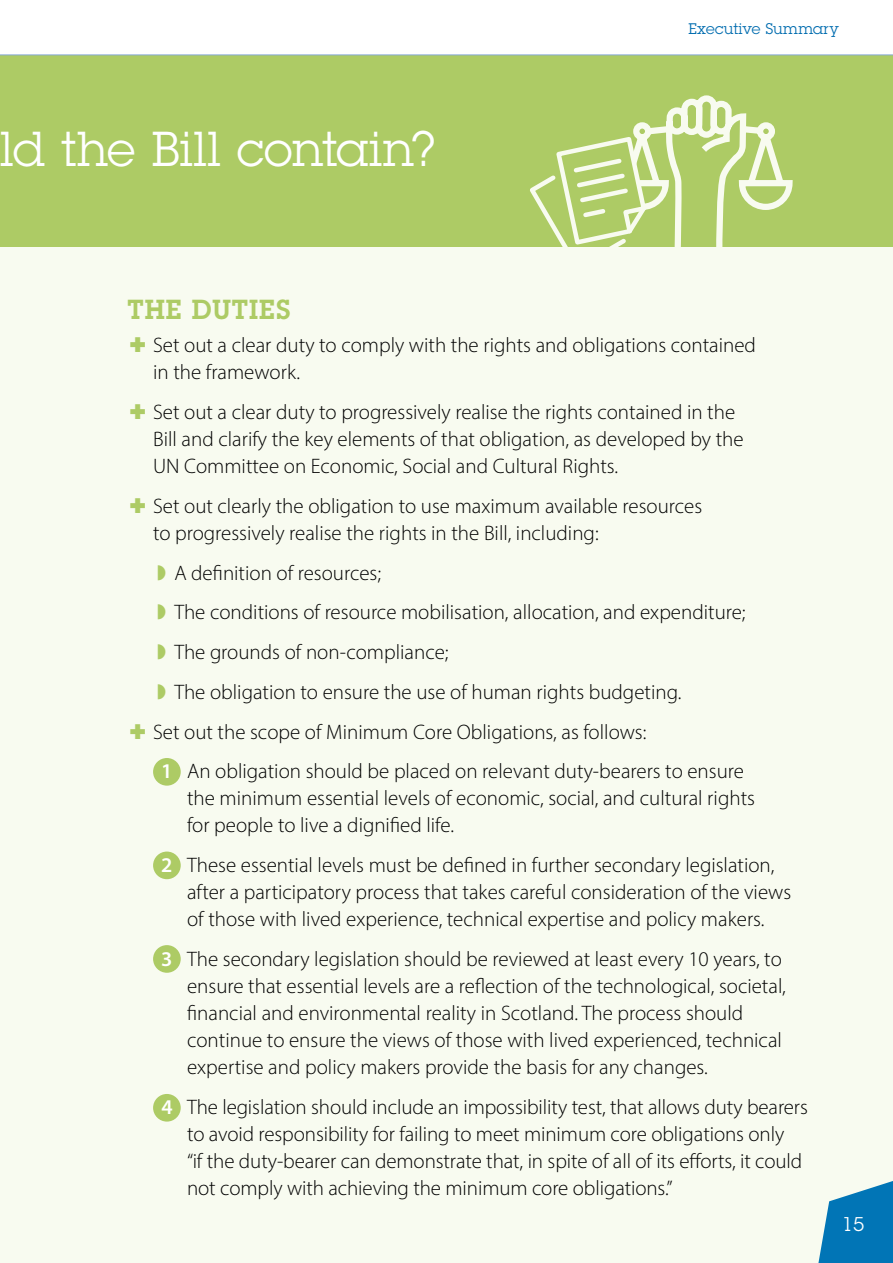
<style>
.page{position:relative;width:893px;height:1263px;background:#fff}
.page>*{position:absolute;margin:0;border:0;box-sizing:border-box;transform-origin:0 0}
.t1{font:48px "Lubalin Graph LT";letter-spacing:.01em;color:#fff}
.t2{font:600 27px "Lubalin Graph LT";letter-spacing:.035em;color:#adcb65}
.t3{font:300 21px/27px "Myriad Pro";color:#000}
.t4{font:19.5px "Lubalin Graph LT";color:#fff}
.t5{font:15px "Lubalin Graph LT";letter-spacing:.02em;color:#006caf}
.s1{color:#adcb65}
.s2{font-weight:600;color:#fff}
</style>
<div class="page">
<div style="left:0;top:54px;width:893px;height:1209px;background:#f8fbf0"></div>
<div style="left:0;top:55px;width:893px;height:192px;background:#adcb65"></div>
<svg style="left:0;top:54px;width:893px;height:1px"></svg>
<svg style="left:818px;top:1181px;width:75px;height:82px"></svg>
<div style="left:153px;top:758px;width:28px;height:28px;background:#adcb65;border-radius:50%"></div>
<div style="left:153px;top:851px;width:28px;height:28px;background:#adcb65;border-radius:50%"></div>
<div style="left:153px;top:945px;width:28px;height:28px;background:#adcb65;border-radius:50%"></div>
<div style="left:153px;top:1094px;width:28px;height:27px;background:#adcb65;border-radius:50%"></div>
<svg style="left:612px;top:54px;width:184px;height:193px"></svg>
<svg style="left:530px;top:134px;width:120px;height:113px"></svg>
<h1 class="t1" style="left:0;top:119px;width:437px">ld the Bill contain?</h1>
<p class="t5" style="left:688px;top:19px;width:152px">Executive Summary</p>
<p class="t2" style="left:128px;top:291px;width:164px">THE DUTIES</p>
<p class="t3" style="left:153px;top:331px;width:604px;text-indent:-23px"><span class="s1">✚</span> Set out a clear duty to comply with the rights and obligations contained in the framework.</p>
<p class="t3" style="left:153px;top:398px;width:592px;text-indent:-23px"><span class="s1">✚</span> Set out a clear duty to progressively realise the rights contained in the<br>Bill and clarify the key elements of that obligation, as developed by the<br>UN Committee on Economic, Social and Cultural Rights.</p>
<p class="t3" style="left:153px;top:492px;width:551px;text-indent:-23px"><span class="s1">✚</span> Set out clearly the obligation to use maximum available resources to progressively realise the rights in the Bill, including:</p>
<p class="t3" style="left:157px;top:559px;width:225px"><span class="s1">◗</span> A definition of resources;</p>
<p class="t3" style="left:157px;top:599px;width:590px"><span class="s1">◗</span> The conditions of resource mobilisation, allocation, and expenditure;</p>
<p class="t3" style="left:157px;top:638px;width:293px"><span class="s1">◗</span> The grounds of non-compliance;</p>
<p class="t3" style="left:157px;top:678px;width:526px"><span class="s1">◗</span> The obligation to ensure the use of human rights budgeting.</p>
<p class="t3" style="left:130px;top:718px;width:518px"><span class="s1">✚</span> Set out the scope of Minimum Core Obligations, as follows:</p>
<p class="t3" style="left:161px;top:758px;width:584px"><span class="s2">1</span> An obligation should be placed on relevant duty-bearers to ensure</p>
<p class="t3" style="left:187px;top:785px;width:569px">the minimum essential levels of economic, social, and cultural rights for people to live a dignified life.</p>
<p class="t3" style="left:187px;top:851px;width:606px;text-indent:-26px"><span class="s2">2</span> These essential levels must be defined in further secondary legislation, after a participatory process that takes careful consideration of the views of those with lived experience, technical expertise and policy makers.</p>
<p class="t3" style="left:187px;top:945px;width:600px;text-indent:-26px"><span class="s2">3</span> The secondary legislation should be reviewed at least every 10 years, to ensure that essential levels are a reflection of the technological, societal, financial and environmental reality in Scotland. The process should continue to ensure the views of those with lived experienced, technical expertise and policy makers provide the basis for any changes.</p>
<p class="t3" style="left:187px;top:1093px;width:622px;text-indent:-26px"><span class="s2">4</span> The legislation should include an impossibility test, that allows duty bearers to avoid responsibility for failing to meet minimum core obligations only<br>“if the duty-bearer can demonstrate that, in spite of all of its efforts, it could not comply with achieving the minimum core obligations.”</p>
<p class="t4" style="left:842px;top:1212px;width:24px">15</p>
</div>
